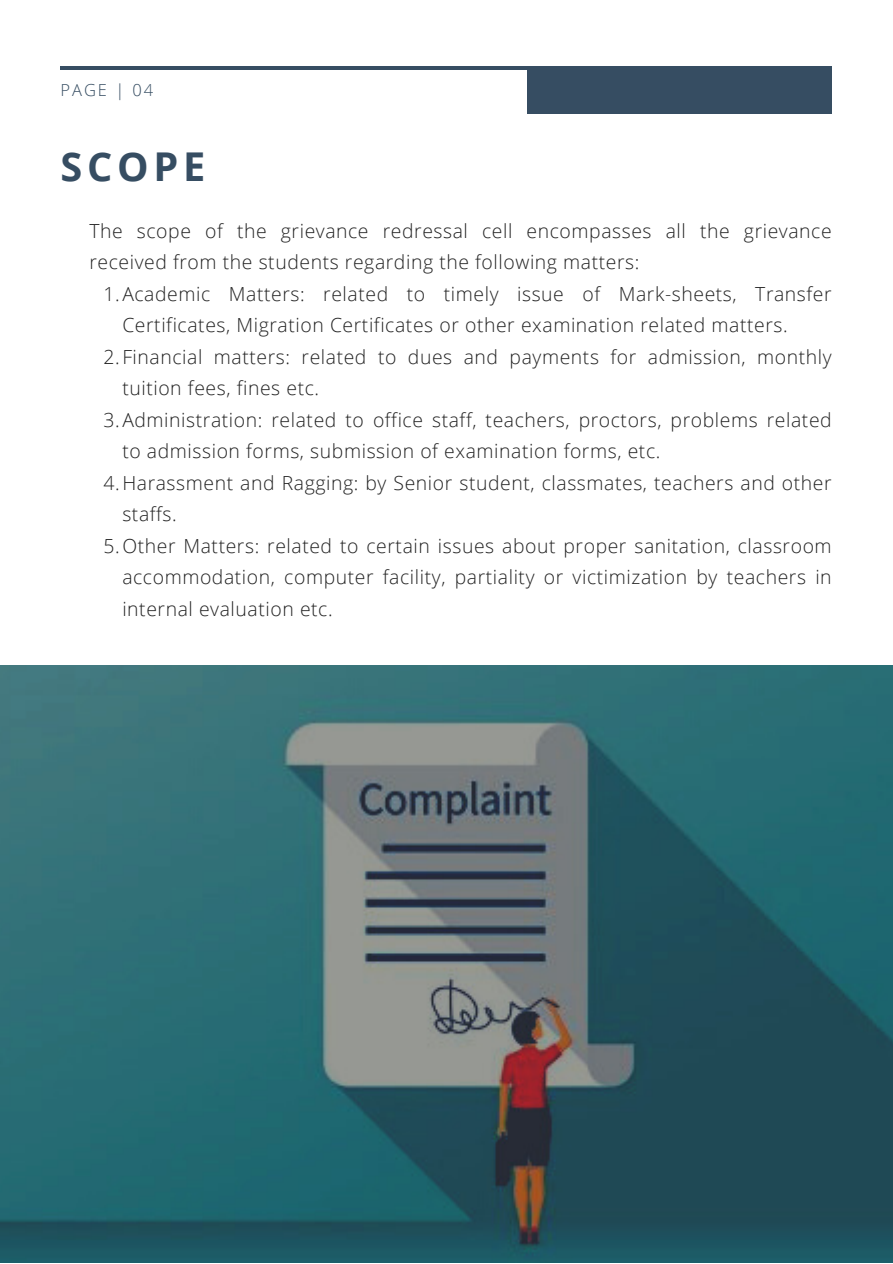
<style>
.page{position:relative;width:893px;height:1264px;background:#fff}
.page>*{position:absolute;margin:0;border:0;box-sizing:border-box;transform-origin:0 0}
.t1{font:700 39.6px "Open Sans";letter-spacing:.12em;color:#364d62}
.t2{font:300 19.35px/31.5px "Open Sans";letter-spacing:.03em;color:#222}
.t3{font:300 16.5px "Open Sans";letter-spacing:.12em;color:#364d62}
</style>
<div class="page">
<hr style="left:60px;top:66px;width:770px;height:4px;background:#364d62">
<div style="left:527px;top:66px;width:305px;height:47px;background:#364d62"></div>
<img style="left:0;top:665px;width:892px;height:597px">
<p class="t3" style="left:60px;top:79px;width:94px">PAGE | 04</p>
<p class="t1" style="left:60px;top:139px;width:146px">SCOPE</p>
<p class="t2" style="left:89px;top:215px;width:743px">The scope of the grievance redressal cell encompasses all the grievance received from the students regarding the following matters:</p>
<p class="t2" style="left:122px;top:277px;width:710px;text-indent:-19px">1.Academic Matters: related to timely issue of Mark-sheets, Transfer<br>Certificates, Migration Certificates or other examination related matters.</p>
<p class="t2" style="left:122px;top:340px;width:710px;text-indent:-19px">2.Financial matters: related to dues and payments for admission, monthly tuition fees, fines etc.</p>
<p class="t2" style="left:122px;top:403px;width:710px;text-indent:-19px">3.Administration: related to office staff, teachers, proctors, problems related to admission forms, submission of examination forms, etc.</p>
<p class="t2" style="left:122px;top:466px;width:710px;text-indent:-19px">4.Harassment and Ragging: by Senior student, classmates, teachers and other staffs.</p>
<p class="t2" style="left:122px;top:529px;width:710px;text-align:justify;text-indent:-19px">5.Other Matters: related to certain issues about proper sanitation, classroom accommodation, computer facility, partiality or victimization by teachers in internal evaluation etc.</p>
</div>
